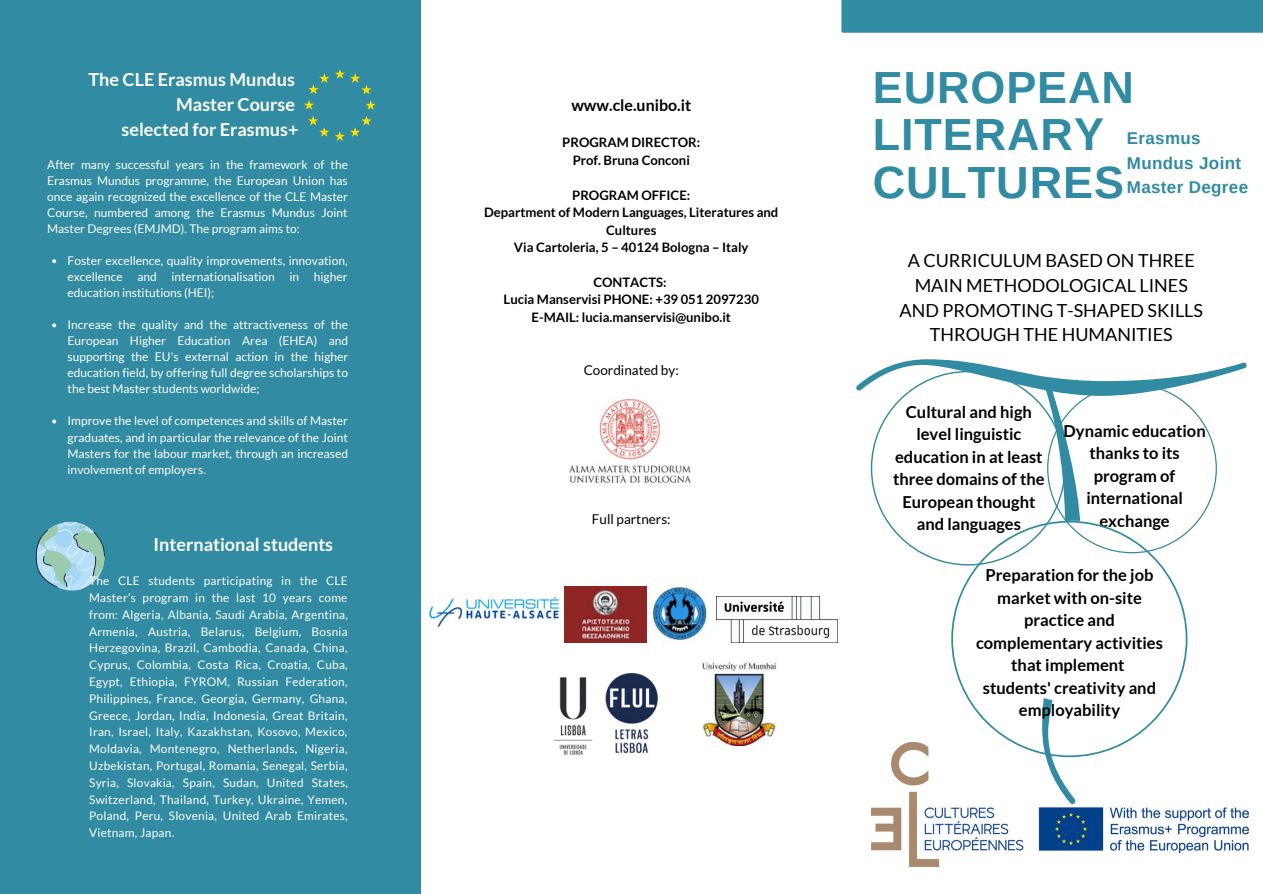
<style>
.page{position:relative;width:1263px;height:894px;background:#fff}
.page>*{position:absolute;margin:0;border:0;box-sizing:border-box;transform-origin:0 0}
.t1{font:700 45px/47.2px "Arimo";letter-spacing:.02em;color:#318ba2}
.t2{font:18px/24.8px "Lato";color:#000;text-align:center}
.t3{font:700 18px/24.8px "Lato";color:#fdfdfd;text-align:right}
.t4{font:700 18px "Lato";color:#fdfefe}
.t5{font:700 16.95px/24.6px "Arimo";letter-spacing:.02em;color:#318ba2}
.t6{font:700 16.5px/22.5px "Lato";color:#000;text-align:center}
.t7{font:700 15.9px "Lato";color:#000}
.t8{font:13.5px "Lato";color:#000}
.t9{font:700 13.05px/17.4px "Lato";color:#000;text-align:center}
.t10{font:12px/16px "Lato";color:#fdfdfd;text-align:justify}
.t11{font:11.85px/16.8px "Lato";letter-spacing:.02em;color:#fdfefe;text-align:justify}
</style>
<div class="page">
<div style="left:0;top:0;width:421px;height:893px;background:#318ba2"></div>
<img style="left:429px;top:596px;width:131px;height:31px">
<img style="left:565px;top:586px;width:82px;height:56px">
<img style="left:647px;top:581px;width:60px;height:59px">
<img style="left:554px;top:673px;width:104px;height:82px">
<img style="left:702px;top:661px;width:75px;height:84px">
<svg style="left:35px;top:522px;width:70px;height:68px"></svg>
<svg style="left:335px;top:69px;width:37px;height:25px"></svg>
<svg style="left:365px;top:100px;width:11px;height:10px"></svg>
<svg style="left:335px;top:116px;width:37px;height:25px"></svg>
<svg style="left:304px;top:100px;width:25px;height:37px"></svg>
<svg style="left:308px;top:73px;width:21px;height:21px"></svg>
<img style="left:569px;top:399px;width:122px;height:84px">
<img style="left:716px;top:596px;width:121px;height:46px">
<img style="left:871px;top:803px;width:377px;height:62px">
<svg style="left:856px;top:359px;width:390px;height:444px"></svg>
<div style="left:841px;top:0;width:422px;height:33px;background:#318ba2"></div>
<svg style="left:52px;top:259px;width:4px;height:4px"></svg>
<svg style="left:52px;top:323px;width:4px;height:4px"></svg>
<svg style="left:52px;top:419px;width:4px;height:4px"></svg>
<h2 class="t3" style="left:89px;top:67px;width:211px">The CLE Erasmus Mundus<br>Master Course<br>selected for Erasmus+</h2>
<p class="t10" style="left:47px;top:156px;width:302px">After many successful years in the framework of the Erasmus Mundus programme, the European Union has once again recognized the excellence of the CLE Master Course, numbered among the Erasmus Mundus Joint Master Degrees (EMJMD). The program aims to:</p>
<p class="t10" style="left:68px;top:252px;width:281px">Foster excellence, quality improvements, innovation, excellence and internationalisation in higher education institutions (HEI);</p>
<p class="t10" style="left:68px;top:316px;width:282px">Increase the quality and the attractiveness of the European Higher Education Area (EHEA) and supporting the EU's external action in the higher education field, by offering full degree scholarships to the best Master students worldwide;</p>
<p class="t10" style="left:68px;top:412px;width:282px">Improve the level of competences and skills of Master graduates, and in particular the relevance of the Joint Masters for the labour market, through an increased involvement of employers.</p>
<h2 class="t4" style="left:154px;top:533px;width:181px">International students</h2>
<p class="t11" style="left:89px;top:572px;width:260px">The CLE students participating in the CLE Master’s program in the last 10 years come from: Algeria, Albania, Saudi Arabia, Argentina, Armenia, Austria, Belarus, Belgium, Bosnia Herzegovina, Brazil, Cambodia, Canada, China, Cyprus, Colombia, Costa Rica, Croatia, Cuba, Egypt, Ethiopia, FYROM, Russian Federation, Philippines, France, Georgia, Germany, Ghana, Greece, Jordan, India, Indonesia, Great Britain, Iran, Israel, Italy, Kazakhstan, Kosovo, Mexico, Moldavia, Montenegro, Netherlands, Nigeria, Uzbekistan, Portugal, Romania, Senegal, Serbia, Syria, Slovakia, Spain, Sudan, United States, Switzerland, Thailand, Turkey, Ukraine, Yemen, Poland, Peru, Slovenia, United Arab Emirates, Vietnam, Japan.</p>
<h3 class="t7" style="left:571px;top:96px;width:121px">www.cle.unibo.it</h3>
<p class="t9" style="left:562px;top:133px;width:139px">PROGRAM DIRECTOR:<br>Prof. Bruna Conconi</p>
<p class="t9" style="left:484px;top:186px;width:296px">PROGRAM OFFICE:<br>Department of Modern Languages, Literatures and<br>Cultures<br>Via Cartoleria, 5 – 40124 Bologna – Italy</p>
<p class="t9" style="left:504px;top:273px;width:257px">CONTACTS:<br>Lucia Manservisi PHONE: +39 051 2097230<br>E-MAIL: lucia.manservisi@unibo.it</p>
<p class="t8" style="left:584px;top:361px;width:97px">Coordinated by:</p>
<p class="t8" style="left:592px;top:511px;width:80px">Full partners:</p>
<h1 class="t1" style="left:873px;top:64px;width:263px">EUROPEAN<br>LITERARY<br>CULTURES</h1>
<h3 class="t5" style="left:1127px;top:126px;width:123px">Erasmus<br>Mundus Joint<br>Master Degree</h3>
<h2 class="t2" style="left:899px;top:247px;width:305px">A CURRICULUM BASED ON THREE<br>MAIN METHODOLOGICAL LINES<br>AND PROMOTING T-SHAPED SKILLS<br>THROUGH THE HUMANITIES</h2>
<h3 class="t6" style="left:893px;top:400px;width:153px">Cultural and high level linguistic education in at least three domains of the<br>European thought and languages</h3>
<h3 class="t6" style="left:1063px;top:419px;width:144px">Dynamic education thanks to its program of international exchange</h3>
<h3 class="t6" style="left:976px;top:563px;width:188px">Preparation for the job market with on-site practice and complementary activities that implement<br>students' creativity and employability</h3>
</div>
